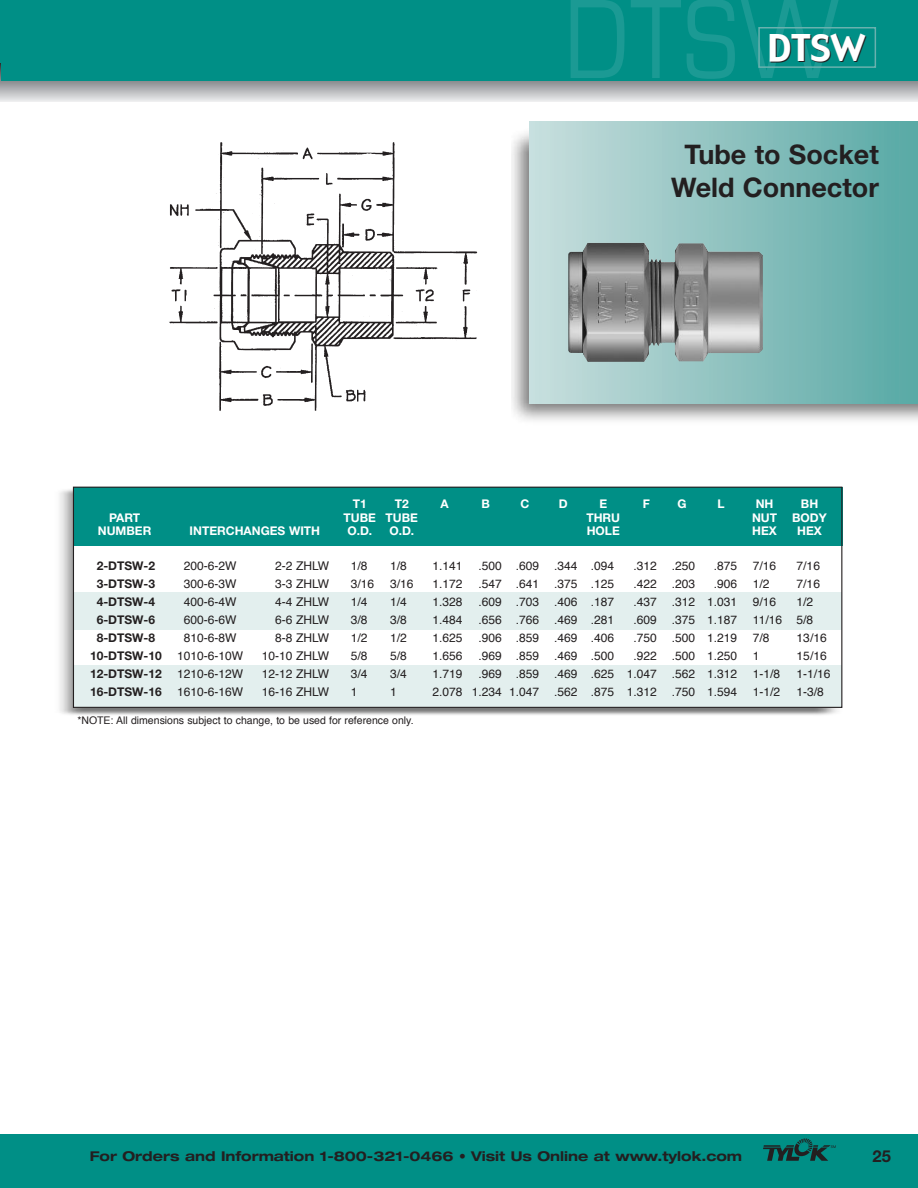
<style>
.page{position:relative;width:918px;height:1188px;background:#fff}
.page>*{position:absolute;margin:0;border:0;box-sizing:border-box;transform-origin:0 0}
.t1{font:condensed 108px "Eurostile";color:#1b9a94}
.t2{font:36px "Gadget";color:#fff}
.t3{font:700 27px/32.4px "Helvetica Neue";color:#231f20;text-align:center}
.t4{font:700 16.5px "Helvetica Neue";color:#231f20}
.t5{font:700 expanded 13.5px "Helvetica Neue";color:#231f20}
.t6{font:12px "Helvetica";color:#231f20}
.t7{font:700 12px "Helvetica Neue";color:#fff}
.t8{font:700 12px "Helvetica Neue";color:#231f20}
.t9{font:10.5px "Helvetica";color:#231f20}
.s1{color:#231f20}
</style>
<div class="page">
<img style="left:59px;top:489px;width:784px;height:226px">
<img style="left:514px;top:133px;width:404px;height:288px">
<svg style="left:1px;top:81px;width:917px;height:21px;background:#bbbdbf"></svg>
<div style="left:0;top:0;width:918px;height:81px;background:#008f86"></div>
<div style="left:0;top:1134px;width:918px;height:54px;background:#008f86"></div>
<div style="left:529px;top:122px;width:389px;height:281px;background:linear-gradient(to right,#c9dfde,#57a8a4)"></div>
<div style="left:758px;top:27px;width:118px;height:41px;border:2px solid #69b1ae"></div>
<div style="left:74px;top:526px;width:768px;height:181px;background:#fff"></div>
<div style="left:73px;top:487px;width:769px;height:59px;background:#008f86"></div>
<div style="left:74px;top:592px;width:768px;height:37px;background:#e3efee"></div>
<div style="left:74px;top:666px;width:768px;height:41px;background:#e3efee"></div>
<div style="left:73px;top:487px;width:769px;height:221px;border:1px solid #231f20"></div>
<img style="left:169px;top:142px;width:345px;height:269px">
<svg style="left:763px;top:1139px;width:73px;height:22px"></svg>
<svg style="left:0;top:81px;width:1px;height:21px"></svg>
<img style="left:568px;top:243px;width:195px;height:119px">
<h1 class="t1" style="left:564px;top:0;width:277px">DTSW</h1>
<h2 class="t2" style="left:767px;top:25px;width:100px">DTS<span class="s1">W</span></h2>
<h3 class="t3" style="left:671px;top:141px;width:209px">Tube to Socket<br>Weld Connector</h3>
<p class="t7" style="left:353px;top:500px;width:16px">T1</p>
<p class="t7" style="left:395px;top:500px;width:16px">T2</p>
<p class="t7" style="left:440px;top:500px;width:10px">A</p>
<p class="t7" style="left:481px;top:500px;width:10px">B</p>
<p class="t7" style="left:520px;top:500px;width:10px">C</p>
<p class="t7" style="left:559px;top:500px;width:10px">D</p>
<p class="t7" style="left:599px;top:500px;width:9px">E</p>
<p class="t7" style="left:643px;top:500px;width:9px">F</p>
<p class="t7" style="left:678px;top:500px;width:11px">G</p>
<p class="t7" style="left:717px;top:500px;width:9px">L</p>
<p class="t7" style="left:756px;top:500px;width:19px">NH</p>
<p class="t7" style="left:801px;top:500px;width:19px">BH</p>
<p class="t7" style="left:109px;top:513px;width:33px">PART</p>
<p class="t7" style="left:344px;top:513px;width:76px">TUBE TUBE</p>
<p class="t7" style="left:586px;top:513px;width:35px">THRU</p>
<p class="t7" style="left:752px;top:513px;width:27px">NUT</p>
<p class="t7" style="left:792px;top:513px;width:36px">BODY</p>
<p class="t7" style="left:98px;top:527px;width:55px">NUMBER</p>
<p class="t7" style="left:190px;top:527px;width:132px">INTERCHANGES WITH</p>
<p class="t7" style="left:347px;top:527px;width:26px">O.D.</p>
<p class="t7" style="left:389px;top:527px;width:26px">O.D.</p>
<p class="t7" style="left:587px;top:527px;width:35px">HOLE</p>
<p class="t7" style="left:752px;top:527px;width:26px">HEX</p>
<p class="t7" style="left:797px;top:527px;width:26px">HEX</p>
<p class="t8" style="left:97px;top:561px;width:60px">2-DTSW-2</p>
<p class="t6" style="left:184px;top:561px;width:54px">200-6-2W</p>
<p class="t6" style="left:275px;top:561px;width:56px">2-2 ZHLW</p>
<p class="t6" style="left:351px;top:561px;width:18px">1/8</p>
<p class="t6" style="left:390px;top:561px;width:18px">1/8</p>
<p class="t6" style="left:433px;top:561px;width:32px">1.141</p>
<p class="t6" style="left:478px;top:561px;width:137px">.500 .609 .344 .094</p>
<p class="t6" style="left:634px;top:561px;width:63px">.312 .250</p>
<p class="t6" style="left:714px;top:561px;width:25px">.875</p>
<p class="t6" style="left:753px;top:561px;width:25px">7/16</p>
<p class="t6" style="left:797px;top:561px;width:25px">7/16</p>
<p class="t8" style="left:97px;top:579px;width:60px">3-DTSW-3</p>
<p class="t6" style="left:184px;top:579px;width:54px">300-6-3W</p>
<p class="t6" style="left:275px;top:579px;width:56px">3-3 ZHLW</p>
<p class="t6" style="left:351px;top:579px;width:25px">3/16</p>
<p class="t6" style="left:390px;top:579px;width:25px">3/16</p>
<p class="t6" style="left:433px;top:579px;width:32px">1.172</p>
<p class="t6" style="left:478px;top:579px;width:137px">.547 .641 .375 .125</p>
<p class="t6" style="left:634px;top:579px;width:63px">.422 .203</p>
<p class="t6" style="left:714px;top:579px;width:25px">.906</p>
<p class="t6" style="left:753px;top:579px;width:18px">1/2</p>
<p class="t6" style="left:797px;top:579px;width:25px">7/16</p>
<p class="t8" style="left:97px;top:597px;width:60px">4-DTSW-4</p>
<p class="t6" style="left:184px;top:597px;width:54px">400-6-4W</p>
<p class="t6" style="left:275px;top:597px;width:56px">4-4 ZHLW</p>
<p class="t6" style="left:351px;top:597px;width:18px">1/4</p>
<p class="t6" style="left:390px;top:597px;width:18px">1/4</p>
<p class="t6" style="left:433px;top:597px;width:32px">1.328</p>
<p class="t6" style="left:478px;top:597px;width:137px">.609 .703 .406 .187</p>
<p class="t6" style="left:634px;top:597px;width:105px">.437 .312 1.031</p>
<p class="t6" style="left:753px;top:597px;width:25px">9/16</p>
<p class="t6" style="left:797px;top:597px;width:18px">1/2</p>
<p class="t8" style="left:97px;top:615px;width:60px">6-DTSW-6</p>
<p class="t6" style="left:184px;top:615px;width:54px">600-6-6W</p>
<p class="t6" style="left:275px;top:615px;width:56px">6-6 ZHLW</p>
<p class="t6" style="left:351px;top:615px;width:18px">3/8</p>
<p class="t6" style="left:390px;top:615px;width:18px">3/8</p>
<p class="t6" style="left:433px;top:615px;width:32px">1.484</p>
<p class="t6" style="left:478px;top:615px;width:137px">.656 .766 .469 .281</p>
<p class="t6" style="left:634px;top:615px;width:105px">.609 .375 1.187</p>
<p class="t6" style="left:753px;top:615px;width:62px">11/16 5/8</p>
<p class="t8" style="left:97px;top:633px;width:60px">8-DTSW-8</p>
<p class="t6" style="left:184px;top:633px;width:54px">810-6-8W</p>
<p class="t6" style="left:275px;top:633px;width:56px">8-8 ZHLW</p>
<p class="t6" style="left:351px;top:633px;width:18px">1/2</p>
<p class="t6" style="left:390px;top:633px;width:18px">1/2</p>
<p class="t6" style="left:433px;top:633px;width:32px">1.625</p>
<p class="t6" style="left:478px;top:633px;width:137px">.906 .859 .469 .406</p>
<p class="t6" style="left:634px;top:633px;width:105px">.750 .500 1.219</p>
<p class="t6" style="left:753px;top:633px;width:18px">7/8</p>
<p class="t6" style="left:797px;top:633px;width:32px">13/16</p>
<p class="t8" style="left:90px;top:651px;width:73px">10-DTSW-10</p>
<p class="t6" style="left:177px;top:651px;width:68px">1010-6-10W</p>
<p class="t6" style="left:262px;top:651px;width:69px">10-10 ZHLW</p>
<p class="t6" style="left:351px;top:651px;width:18px">5/8</p>
<p class="t6" style="left:390px;top:651px;width:18px">5/8</p>
<p class="t6" style="left:433px;top:651px;width:32px">1.656</p>
<p class="t6" style="left:478px;top:651px;width:137px">.969 .859 .469 .500</p>
<p class="t6" style="left:634px;top:651px;width:105px">.922 .500 1.250</p>
<p class="t6" style="left:753px;top:651px;width:8px">1</p>
<p class="t6" style="left:797px;top:651px;width:32px">15/16</p>
<p class="t8" style="left:90px;top:669px;width:73px">12-DTSW-12</p>
<p class="t6" style="left:177px;top:669px;width:68px">1210-6-12W</p>
<p class="t6" style="left:262px;top:669px;width:69px">12-12 ZHLW</p>
<p class="t6" style="left:351px;top:669px;width:18px">3/4</p>
<p class="t6" style="left:390px;top:669px;width:18px">3/4</p>
<p class="t6" style="left:433px;top:669px;width:32px">1.719</p>
<p class="t6" style="left:478px;top:669px;width:260px">.969 .859 .469 .625 1.047 .562 1.312</p>
<p class="t6" style="left:753px;top:669px;width:29px">1-1/8</p>
<p class="t6" style="left:797px;top:669px;width:36px">1-1/16</p>
<p class="t8" style="left:90px;top:687px;width:73px">16-DTSW-16</p>
<p class="t6" style="left:177px;top:687px;width:68px">1610-6-16W</p>
<p class="t6" style="left:262px;top:687px;width:69px">16-16 ZHLW</p>
<p class="t6" style="left:351px;top:687px;width:8px">1</p>
<p class="t6" style="left:390px;top:687px;width:8px">1</p>
<p class="t6" style="left:433px;top:687px;width:306px">2.078 1.234 1.047 .562 .875 1.312 .750 1.594</p>
<p class="t6" style="left:753px;top:687px;width:29px">1-1/2</p>
<p class="t6" style="left:797px;top:687px;width:29px">1-3/8</p>
<p class="t9" style="left:77px;top:716px;width:338px">*NOTE: All dimensions subject to change, to be used for reference only.</p>
<p class="t5" style="left:90px;top:1152px;width:654px">For Orders and Information 1-800-321-0466 • Visit Us Online at www.tylok.com</p>
<h3 class="t4" style="left:873px;top:1151px;width:20px">25</h3>
</div>
